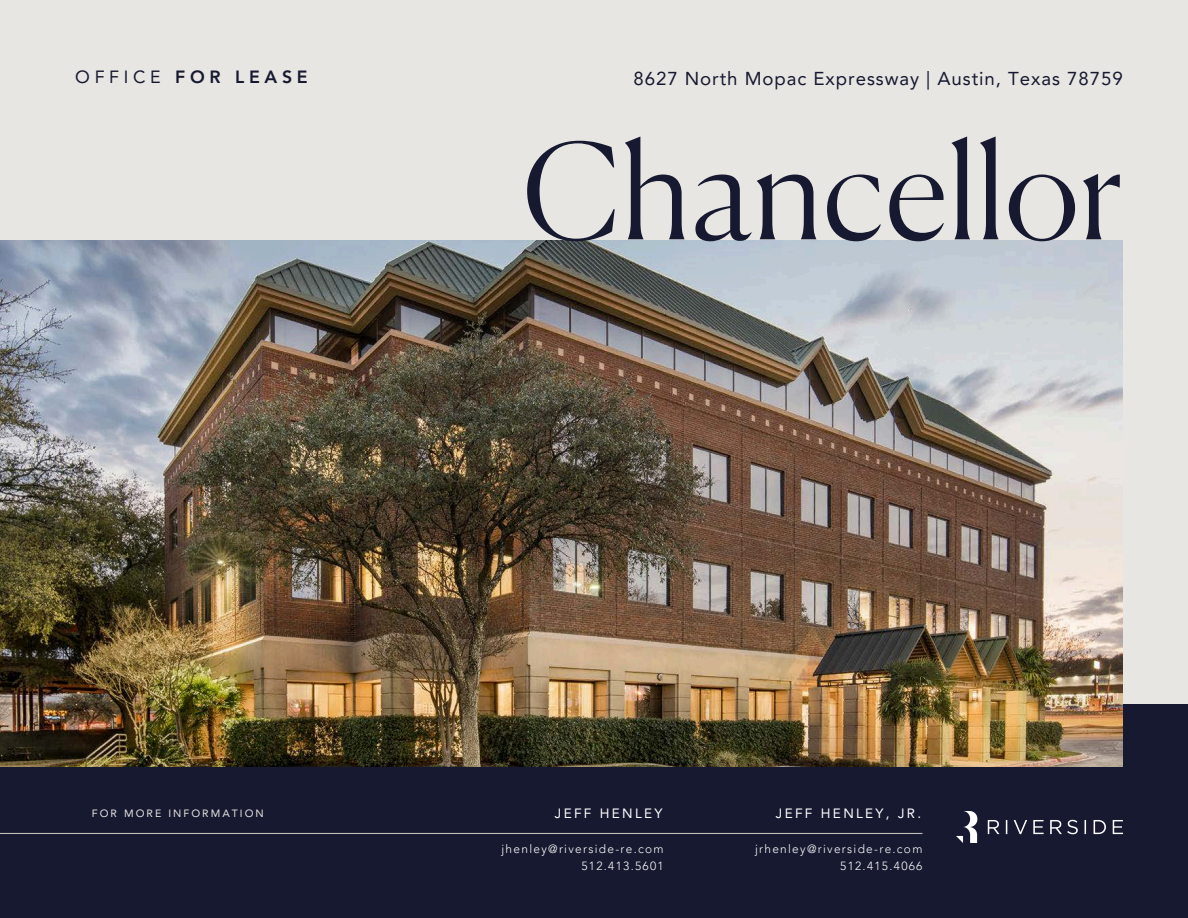
<style>
.page{position:relative;width:1188px;height:918px;background:#e8e6e3}
.page>*{position:absolute;margin:0;border:0;box-sizing:border-box;transform-origin:0 0}
.t1{font:300 132px "Canela Trial";color:#161930}
.t2{font:18.75px "Avenir LT Pro";letter-spacing:.05em;color:#161930}
.t3{font:800 17.7px "Avenir LT Pro";letter-spacing:.265em;color:#161930}
.t4{font:13.5px "Avenir LT Pro";letter-spacing:.175em;color:#fff}
.t5{font:300 11.85px/16.8px "Avenir LT Pro";letter-spacing:.11em;color:#fff;text-align:right}
.t6{font:10.65px "Avenir LT Pro";letter-spacing:.19em;color:#e8e6e3}
.s1{font-weight:400}
</style>
<div class="page">
<div style="left:0;top:704px;width:1188px;height:214px;background:#161930"></div>
<img style="left:0;top:240px;width:1123px;height:527px">
<hr style="left:0;top:833px;width:922px;height:1px;background:#bfbeb4">
<img style="left:956px;top:811px;width:167px;height:32px">
<h3 class="t3" style="left:75px;top:69px;width:234px"><span class="s1">OFFICE</span> FOR LEASE</h3>
<h1 class="t2" style="left:633px;top:71px;width:491px">8627 North Mopac Expressway | Austin, Texas 78759</h1>
<h2 class="t1" style="left:523px;top:137px;width:602px">Chancellor</h2>
<p class="t6" style="left:92px;top:809px;width:174px">FOR MORE INFORMATION</p>
<h4 class="t4" style="left:555px;top:808px;width:109px">JEFF HENLEY</h4>
<h4 class="t4" style="left:776px;top:808px;width:147px">JEFF HENLEY, JR.</h4>
<p class="t5" style="left:502px;top:842px;width:164px">jhenley@riverside-re.com<br>512.413.5601</p>
<p class="t5" style="left:755px;top:842px;width:169px">jrhenley@riverside-re.com<br>512.415.4066</p>
</div>
